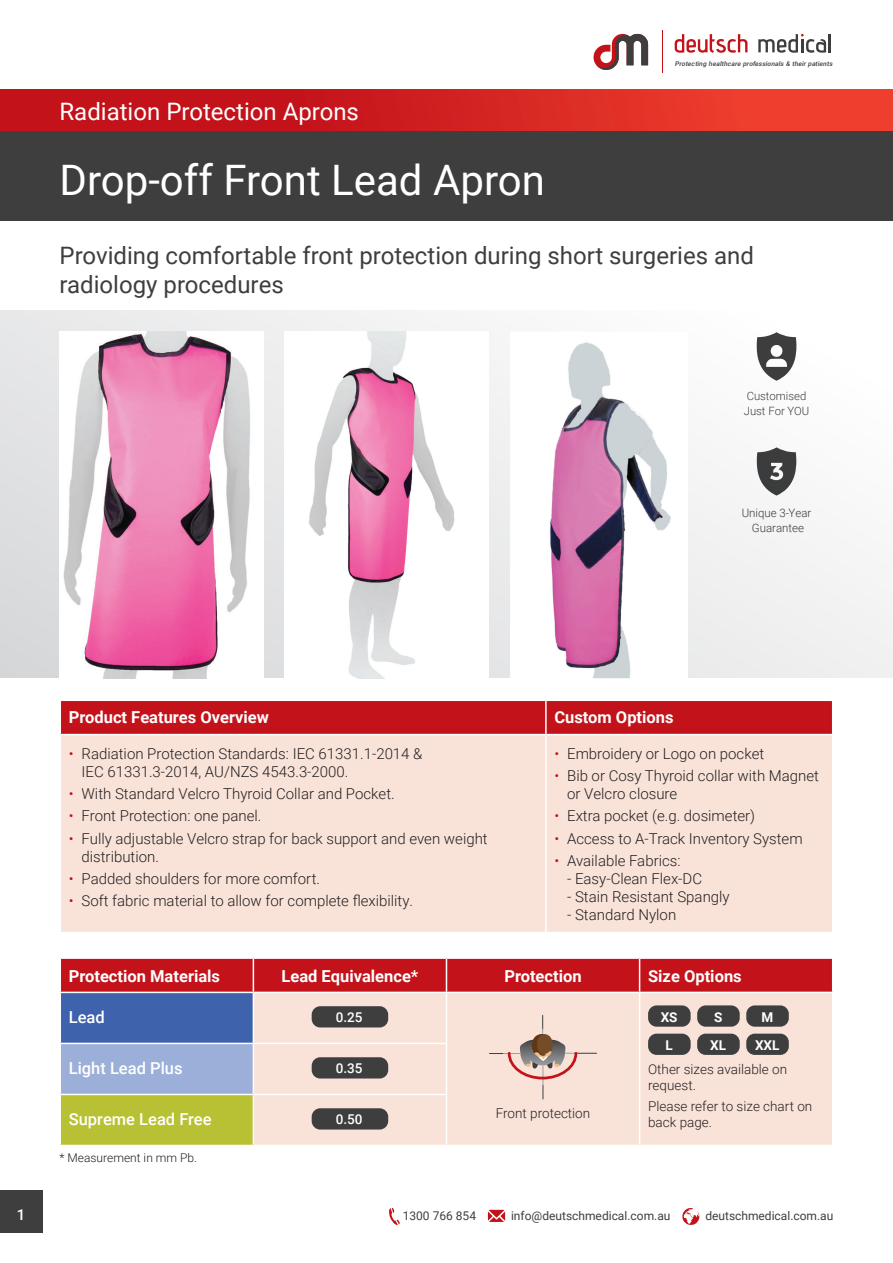
<style>
.page{position:relative;width:893px;height:1263px;background:#fff}
.page>*{position:absolute;margin:0;border:0;box-sizing:border-box;transform-origin:0 0}
.t1{font:42px "Roboto";color:#fff}
.t2{font:24px/28.8px "Roboto";color:#3e3e3f}
.t3{font:24px "Roboto";color:#fff}
.t4{font:700 16.5px "Roboto";color:#fff}
.t5{font:500 16.5px "Roboto";color:#fff}
.t6{font:300 15px/18px "Roboto";color:#231f20}
.t7{font:500 15px "Roboto";color:#fff}
.t8{font:300 13.5px/16.2px "Roboto";color:#231f20}
.t9{font:500 13.5px "Roboto";color:#fff}
.t10{font:700 13.5px "Roboto";color:#fff}
.t11{font:12px "Roboto";color:#3e3e3f}
.t12{font:300 12px "Roboto";color:#231f20}
.t13{font:300 11.55px/14.5px "Roboto";color:#3e3e3f;text-align:center}
.t14{font:300 11.4px/14.1px "Roboto";color:#3e3e3f}
.t15{font:italic 500 6.45px "Roboto";color:#3e3e3f}
.s1{color:#c4121a}
</style>
<div class="page">
<svg style="left:0;top:310px;width:893px;height:368px;fill:#eeeeef"></svg>
<div style="left:0;top:89px;width:893px;height:43px;background:linear-gradient(to right,#b90715,#f2422f)"></div>
<svg style="left:675px;top:34px;width:72px;height:19px"></svg>
<svg style="left:758px;top:34px;width:68px;height:19px"></svg>
<hr style="left:828px;top:34px;width:3px;height:18px;background:#3e3e3f">
<hr style="left:662px;top:30px;width:1px;height:42px;background:#c4121a">
<svg style="left:594px;top:34px;width:54px;height:36px"></svg>
<svg style="left:389px;top:1208px;width:11px;height:17px"></svg>
<svg style="left:488px;top:1210px;width:17px;height:12px"></svg>
<svg style="left:682px;top:1208px;width:18px;height:17px"></svg>
<div style="left:0;top:1191px;width:43px;height:42px;background:#3e3e3f"></div>
<img style="left:510px;top:332px;width:178px;height:346px">
<img style="left:60px;top:332px;width:204px;height:346px">
<div style="left:285px;top:332px;width:204px;height:346px;background:#fff"></div>
<img style="left:309px;top:332px;width:146px;height:346px">
<div style="left:0;top:132px;width:893px;height:89px;background:#3e3e3f"></div>
<div style="left:695px;top:415px;width:163px;height:163px;background:#f4f5f5"></div>
<svg style="left:757px;top:462px;width:39px;height:33px"></svg>
<div style="left:695px;top:300px;width:163px;height:162px;background:#fff"></div>
<svg style="left:757px;top:332px;width:39px;height:49px"></svg>
<div style="left:61px;top:701px;width:771px;height:33px;background:#c4121a"></div>
<div style="left:61px;top:735px;width:771px;height:197px;background:#f9e3d9"></div>
<hr style="left:545px;top:701px;width:2px;height:33px;background:#fff">
<hr style="left:545px;top:735px;width:2px;height:197px;background:#fff">
<div style="left:61px;top:959px;width:771px;height:33px;background:#c4121a"></div>
<div style="left:60px;top:992px;width:193px;height:51px;background:#3f62ad"></div>
<div style="left:254px;top:993px;width:578px;height:152px;background:#f9e3d9"></div>
<div style="left:60px;top:1043px;width:193px;height:51px;background:#9cafd9"></div>
<div style="left:60px;top:1094px;width:193px;height:51px;background:#b8c133"></div>
<hr style="left:253px;top:959px;width:1px;height:33px;background:#fff">
<hr style="left:446px;top:959px;width:1px;height:33px;background:#fff">
<hr style="left:639px;top:959px;width:1px;height:33px;background:#fff">
<hr style="left:60px;top:992px;width:193px;height:1px;background:#fff">
<hr style="left:60px;top:993px;width:1px;height:50px;background:#fff">
<hr style="left:446px;top:993px;width:1px;height:50px;background:#fff">
<hr style="left:639px;top:993px;width:1px;height:50px;background:#fff">
<hr style="left:60px;top:1043px;width:193px;height:1px;background:#fff">
<hr style="left:60px;top:1044px;width:1px;height:50px;background:#fff">
<hr style="left:253px;top:1043px;width:194px;height:1px;background:#fff">
<hr style="left:446px;top:1044px;width:1px;height:50px;background:#fff">
<hr style="left:639px;top:1043px;width:1px;height:51px;background:#fff">
<hr style="left:60px;top:1094px;width:193px;height:1px;background:#fff">
<hr style="left:60px;top:1095px;width:1px;height:50px;background:#fff">
<hr style="left:253px;top:1094px;width:194px;height:1px;background:#fff">
<hr style="left:446px;top:1095px;width:1px;height:50px;background:#fff">
<hr style="left:639px;top:1094px;width:1px;height:51px;background:#fff">
<div style="left:312px;top:1006px;width:76px;height:21px;background:#3e3e3f;border-radius:9px"></div>
<svg style="left:489px;top:1015px;width:108px;height:84px;background:#e5ccc3"></svg>
<div style="left:648px;top:1005px;width:43px;height:22px;background:#3e3e3f;border-radius:9px"></div>
<div style="left:697px;top:1005px;width:43px;height:22px;background:#3e3e3f;border-radius:9px"></div>
<div style="left:746px;top:1005px;width:43px;height:22px;background:#3e3e3f;border-radius:9px"></div>
<div style="left:648px;top:1034px;width:43px;height:21px;background:#3e3e3f;border-radius:9px"></div>
<div style="left:697px;top:1034px;width:43px;height:21px;background:#3e3e3f;border-radius:9px"></div>
<div style="left:746px;top:1034px;width:43px;height:21px;background:#3e3e3f;border-radius:9px"></div>
<div style="left:312px;top:1057px;width:76px;height:21px;background:#3e3e3f;border-radius:9px"></div>
<div style="left:312px;top:1108px;width:76px;height:21px;background:#3e3e3f;border-radius:9px"></div>
<h2 class="t3" style="left:60px;top:95px;width:301px">Radiation Protection Aprons</h2>
<h1 class="t1" style="left:60px;top:151px;width:487px">Drop-off Front Lead Apron</h1>
<p class="t15" style="left:675px;top:61px;width:160px">Protecting healthcare professionals &amp; their patients</p>
<h2 class="t2" style="left:60px;top:240px;width:696px">Providing comfortable front protection during short surgeries and radiology procedures</h2>
<p class="t14" style="left:744px;top:389px;width:67px">Customised<br>Just For YOU</p>
<p class="t13" style="left:742px;top:505px;width:71px">Unique 3-Year<br>Guarantee</p>
<p class="t4" style="left:69px;top:706px;width:202px">Product Features Overview</p>
<p class="t4" style="left:554px;top:706px;width:121px">Custom Options</p>
<p class="t6" style="left:82px;top:744px;width:342px;text-indent:-13px"><span class="s1">•</span> Radiation Protection Standards: IEC 61331.1-2014 &amp;<br>IEC 61331.3-2014, AU/NZS 4543.3-2000.</p>
<p class="t6" style="left:69px;top:784px;width:327px"><span class="s1">•</span> With Standard Velcro Thyroid Collar and Pocket.</p>
<p class="t6" style="left:69px;top:806px;width:194px"><span class="s1">•</span> Front Protection: one panel.</p>
<p class="t6" style="left:82px;top:829px;width:408px;text-indent:-13px"><span class="s1">•</span> Fully adjustable Velcro strap for back support and even weight distribution.</p>
<p class="t6" style="left:69px;top:869px;width:253px"><span class="s1">•</span> Padded shoulders for more comfort.</p>
<p class="t6" style="left:69px;top:891px;width:346px"><span class="s1">•</span> Soft fabric material to allow for complete flexibility.</p>
<p class="t6" style="left:554px;top:744px;width:211px"><span class="s1">•</span> Embroidery or Logo on pocket</p>
<p class="t6" style="left:567px;top:766px;width:253px;text-indent:-13px"><span class="s1">•</span> Bib or Cosy Thyroid collar with Magnet or Velcro closure</p>
<p class="t6" style="left:554px;top:806px;width:202px"><span class="s1">•</span> Extra pocket (e.g. dosimeter)</p>
<p class="t6" style="left:554px;top:829px;width:250px"><span class="s1">•</span> Access to A-Track Inventory System</p>
<p class="t6" style="left:554px;top:851px;width:128px"><span class="s1">•</span> Available Fabrics:</p>
<p class="t6" style="left:567px;top:869px;width:136px">- Easy-Clean Flex-DC</p>
<p class="t6" style="left:567px;top:887px;width:164px">- Stain Resistant Spangly</p>
<p class="t6" style="left:567px;top:905px;width:111px">- Standard Nylon</p>
<p class="t4" style="left:69px;top:965px;width:153px">Protection Materials</p>
<p class="t4" style="left:281px;top:965px;width:138px">Lead Equivalence*</p>
<p class="t4" style="left:504px;top:965px;width:79px">Protection</p>
<p class="t4" style="left:648px;top:965px;width:95px">Size Options</p>
<p class="t5" style="left:69px;top:1005px;width:38px">Lead</p>
<p class="t9" style="left:336px;top:1008px;width:28px">0.25</p>
<p class="t10" style="left:661px;top:1007px;width:18px">XS</p>
<p class="t10" style="left:714px;top:1007px;width:10px">S</p>
<p class="t10" style="left:761px;top:1007px;width:13px">M</p>
<p class="t10" style="left:665px;top:1035px;width:9px">L</p>
<p class="t10" style="left:710px;top:1035px;width:17px">XL</p>
<p class="t10" style="left:755px;top:1035px;width:26px">XXL</p>
<p class="t8" style="left:648px;top:1060px;width:140px">Other sizes available on request.</p>
<p class="t8" style="left:648px;top:1097px;width:166px">Please refer to size chart on back page.</p>
<p class="t5" style="left:69px;top:1056px;width:115px">Light Lead Plus</p>
<p class="t9" style="left:336px;top:1059px;width:28px">0.35</p>
<p class="t5" style="left:69px;top:1107px;width:144px">Supreme Lead Free</p>
<p class="t9" style="left:336px;top:1110px;width:28px">0.50</p>
<p class="t12" style="left:60px;top:1149px;width:139px">* Measurement in mm Pb.</p>
<p class="t8" style="left:496px;top:1105px;width:96px">Front protection</p>
<p class="t7" style="left:17px;top:1204px;width:10px">1</p>
<p class="t11" style="left:403px;top:1208px;width:75px">1300 766 854</p>
<p class="t11" style="left:511px;top:1208px;width:161px">info@deutschmedical.com.au</p>
<p class="t11" style="left:705px;top:1208px;width:130px">deutschmedical.com.au</p>
</div>
